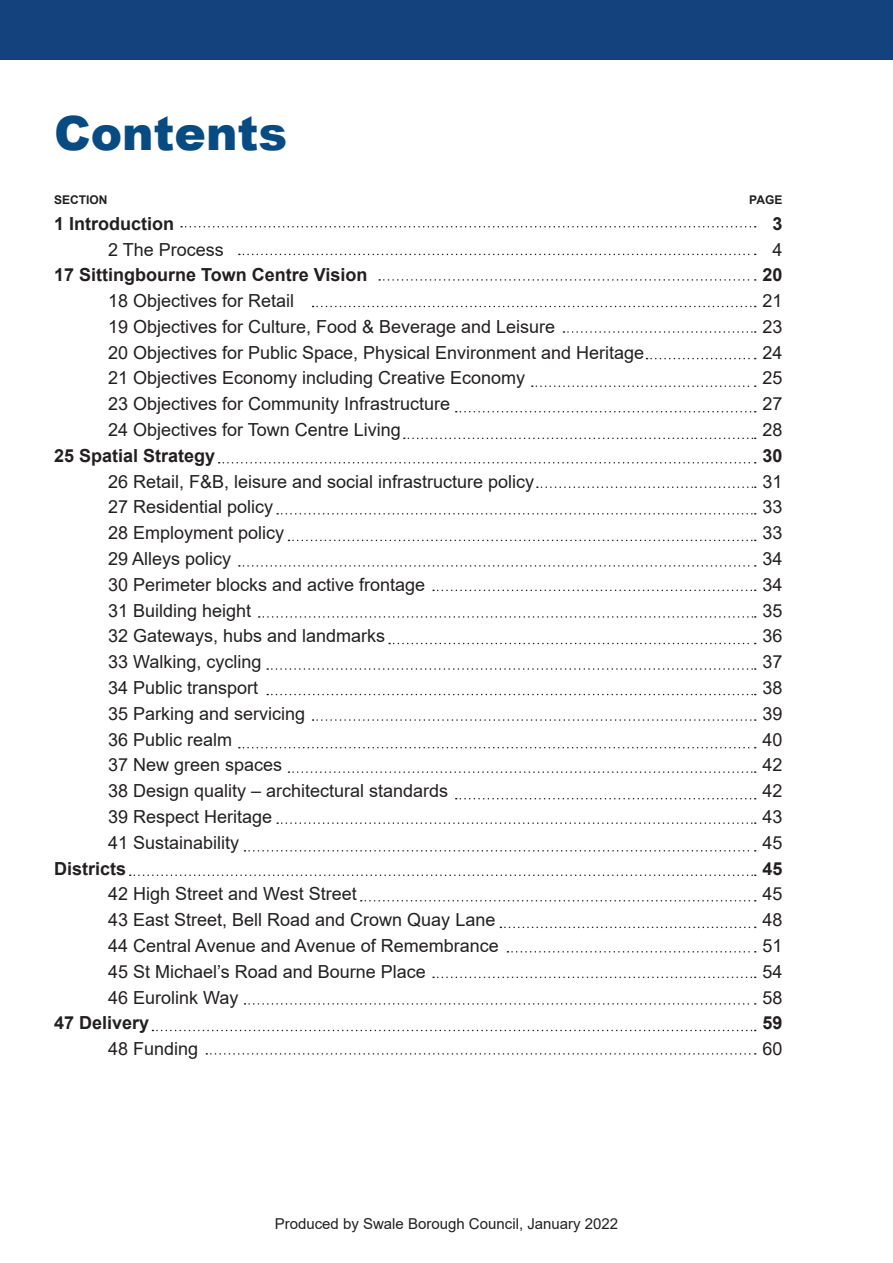
<style>
.page{position:relative;width:893px;height:1263px;background:#fff}
.page>*{position:absolute;margin:0;border:0;box-sizing:border-box;transform-origin:0 0}
.t1{font:900 47.1px "Arial";color:#084b83}
.t2{font:18px "Arial";color:#231f20}
.t3{font:700 18px "Arial";color:#231f20}
.t4{font:15px "Arial";color:#231f20}
.t5{font:700 12px "Arial";color:#231f20}
</style>
<div class="page">
<div style="left:0;top:0;width:893px;height:59px;background:#13427d"></div>
<svg style="left:181px;top:226px;width:575px;height:1px"></svg>
<svg style="left:239px;top:254px;width:517px;height:1px"></svg>
<svg style="left:379px;top:279px;width:377px;height:2px"></svg>
<svg style="left:313px;top:306px;width:443px;height:1px"></svg>
<svg style="left:563px;top:331px;width:193px;height:2px"></svg>
<svg style="left:646px;top:358px;width:110px;height:1px"></svg>
<svg style="left:532px;top:385px;width:224px;height:2px"></svg>
<svg style="left:456px;top:411px;width:300px;height:1px"></svg>
<svg style="left:404px;top:438px;width:352px;height:1px"></svg>
<svg style="left:219px;top:462px;width:537px;height:1px"></svg>
<svg style="left:537px;top:486px;width:219px;height:2px"></svg>
<svg style="left:277px;top:513px;width:479px;height:1px"></svg>
<svg style="left:288px;top:540px;width:468px;height:1px"></svg>
<svg style="left:239px;top:565px;width:517px;height:2px"></svg>
<svg style="left:433px;top:590px;width:323px;height:1px"></svg>
<svg style="left:259px;top:616px;width:497px;height:2px"></svg>
<svg style="left:389px;top:643px;width:367px;height:1px"></svg>
<svg style="left:267px;top:668px;width:489px;height:2px"></svg>
<svg style="left:267px;top:694px;width:489px;height:1px"></svg>
<svg style="left:313px;top:719px;width:443px;height:2px"></svg>
<svg style="left:239px;top:747px;width:517px;height:1px"></svg>
<svg style="left:288px;top:771px;width:468px;height:2px"></svg>
<svg style="left:456px;top:798px;width:300px;height:1px"></svg>
<svg style="left:277px;top:822px;width:479px;height:2px"></svg>
<svg style="left:245px;top:850px;width:511px;height:1px"></svg>
<svg style="left:130px;top:874px;width:626px;height:2px"></svg>
<svg style="left:361px;top:900px;width:395px;height:1px"></svg>
<svg style="left:500px;top:926px;width:256px;height:2px"></svg>
<svg style="left:507px;top:951px;width:249px;height:1px"></svg>
<svg style="left:433px;top:976px;width:323px;height:2px"></svg>
<svg style="left:245px;top:1003px;width:511px;height:2px"></svg>
<svg style="left:152px;top:1030px;width:604px;height:1px"></svg>
<svg style="left:206px;top:1053px;width:550px;height:1px"></svg>
<h1 class="t1" style="left:54px;top:99px;width:235px">Contents</h1>
<p class="t5" style="left:54px;top:191px;width:55px">SECTION</p>
<p class="t5" style="left:749px;top:191px;width:35px">PAGE</p>
<p class="t3" style="left:54px;top:211px;width:122px">1 Introduction</p>
<p class="t3" style="left:772px;top:211px;width:12px">3</p>
<p class="t2" style="left:108px;top:237px;width:117px">2 The Process</p>
<p class="t2" style="left:772px;top:237px;width:12px">4</p>
<p class="t3" style="left:54px;top:262px;width:315px">17 Sittingbourne Town Centre Vision</p>
<p class="t3" style="left:762px;top:262px;width:22px">20</p>
<p class="t2" style="left:108px;top:288px;width:188px">18 Objectives for Retail</p>
<p class="t2" style="left:762px;top:288px;width:22px">21</p>
<p class="t2" style="left:108px;top:314px;width:449px">19 Objectives for Culture, Food &amp; Beverage and Leisure</p>
<p class="t2" style="left:762px;top:314px;width:22px">23</p>
<p class="t2" style="left:108px;top:340px;width:538px">20 Objectives for Public Space, Physical Environment and Heritage</p>
<p class="t2" style="left:762px;top:340px;width:22px">24</p>
<p class="t2" style="left:108px;top:366px;width:419px">21 Objectives Economy including Creative Economy</p>
<p class="t2" style="left:762px;top:366px;width:22px">25</p>
<p class="t2" style="left:108px;top:392px;width:344px">23 Objectives for Community Infrastructure</p>
<p class="t2" style="left:762px;top:392px;width:22px">27</p>
<p class="t2" style="left:108px;top:417px;width:294px">24 Objectives for Town Centre Living</p>
<p class="t2" style="left:762px;top:417px;width:22px">28</p>
<p class="t3" style="left:54px;top:443px;width:163px">25 Spatial Strategy</p>
<p class="t3" style="left:762px;top:443px;width:22px">30</p>
<p class="t2" style="left:108px;top:469px;width:428px">26 Retail, F&amp;B, leisure and social infrastructure policy</p>
<p class="t2" style="left:762px;top:469px;width:22px">31</p>
<p class="t2" style="left:108px;top:495px;width:167px">27 Residential policy</p>
<p class="t2" style="left:762px;top:495px;width:22px">33</p>
<p class="t2" style="left:108px;top:521px;width:178px">28 Employment policy</p>
<p class="t2" style="left:762px;top:521px;width:22px">33</p>
<p class="t2" style="left:108px;top:546px;width:125px">29 Alleys policy</p>
<p class="t2" style="left:762px;top:546px;width:22px">34</p>
<p class="t2" style="left:108px;top:572px;width:319px">30 Perimeter blocks and active frontage</p>
<p class="t2" style="left:762px;top:572px;width:22px">34</p>
<p class="t2" style="left:108px;top:598px;width:145px">31 Building height</p>
<p class="t2" style="left:762px;top:598px;width:22px">35</p>
<p class="t2" style="left:108px;top:624px;width:279px">32 Gateways, hubs and landmarks</p>
<p class="t2" style="left:762px;top:624px;width:22px">36</p>
<p class="t2" style="left:108px;top:649px;width:155px">33 Walking, cycling</p>
<p class="t2" style="left:762px;top:649px;width:22px">37</p>
<p class="t2" style="left:108px;top:675px;width:152px">34 Public transport</p>
<p class="t2" style="left:762px;top:675px;width:22px">38</p>
<p class="t2" style="left:108px;top:701px;width:199px">35 Parking and servicing</p>
<p class="t2" style="left:762px;top:701px;width:22px">39</p>
<p class="t2" style="left:108px;top:727px;width:126px">36 Public realm</p>
<p class="t2" style="left:762px;top:727px;width:22px">40</p>
<p class="t2" style="left:108px;top:753px;width:176px">37 New green spaces</p>
<p class="t2" style="left:762px;top:753px;width:22px">42</p>
<p class="t2" style="left:108px;top:778px;width:342px">38 Design quality – architectural standards</p>
<p class="t2" style="left:762px;top:778px;width:22px">42</p>
<p class="t2" style="left:108px;top:804px;width:166px">39 Respect Heritage</p>
<p class="t2" style="left:762px;top:804px;width:22px">43</p>
<p class="t2" style="left:108px;top:830px;width:133px">41 Sustainability</p>
<p class="t2" style="left:762px;top:830px;width:22px">45</p>
<p class="t3" style="left:54px;top:856px;width:74px">Districts</p>
<p class="t3" style="left:762px;top:856px;width:22px">45</p>
<p class="t2" style="left:108px;top:882px;width:250px">42 High Street and West Street</p>
<p class="t2" style="left:762px;top:882px;width:22px">45</p>
<p class="t2" style="left:108px;top:907px;width:389px">43 East Street, Bell Road and Crown Quay Lane</p>
<p class="t2" style="left:762px;top:907px;width:22px">48</p>
<p class="t2" style="left:108px;top:933px;width:392px">44 Central Avenue and Avenue of Remembrance</p>
<p class="t2" style="left:762px;top:933px;width:22px">51</p>
<p class="t2" style="left:108px;top:959px;width:319px">45 St Michael’s Road and Bourne Place</p>
<p class="t2" style="left:762px;top:959px;width:22px">54</p>
<p class="t2" style="left:108px;top:985px;width:132px">46 Eurolink Way</p>
<p class="t2" style="left:762px;top:985px;width:22px">58</p>
<p class="t3" style="left:54px;top:1010px;width:97px">47 Delivery</p>
<p class="t3" style="left:762px;top:1010px;width:22px">59</p>
<p class="t2" style="left:108px;top:1036px;width:92px">48 Funding</p>
<p class="t2" style="left:762px;top:1036px;width:22px">60</p>
<p class="t4" style="left:275px;top:1213px;width:345px">Produced by Swale Borough Council, January 2022</p>
</div>
